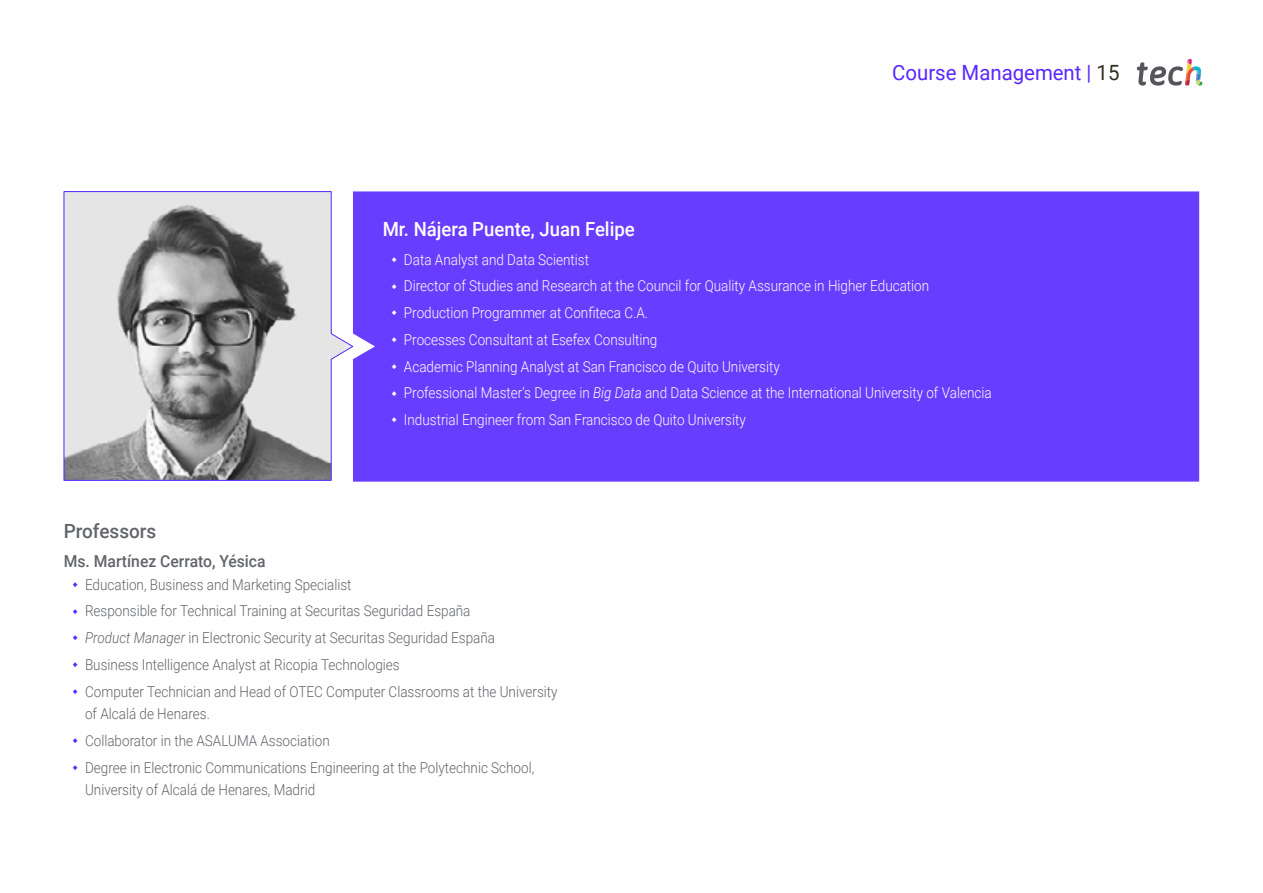
<style>
.page{position:relative;width:1263px;height:893px;background:#fff}
.page>*{position:absolute;margin:0;border:0;box-sizing:border-box;transform-origin:0 0}
.t1{font:21px "Roboto";color:#5927ff}
.t2{font:500 19.5px "Roboto";color:#fff;scale:.95 1}
.t3{font:500 19.5px "Roboto";color:#61646a}
.t4{font:500 16.5px "Roboto";color:#61646a;scale:.95 1}
.t5{font:300 15px/26.7px "Roboto";color:#61646a;scale:.9 1}
.t6{font:300 15px/26.7px "Roboto";color:#fff;scale:.9 1}
.s1{color:#312e20}
.s2{font-style:italic}
</style>
<div class="page">
<div style="left:353px;top:191px;width:846px;height:291px;background:#693dff"></div>
<svg style="left:64px;top:191px;width:289px;height:290px;background:#b6b5b8"></svg>
<svg style="left:1137px;top:59px;width:65px;height:27px"></svg>
<svg style="left:392px;top:257px;width:5px;height:5px"></svg>
<svg style="left:392px;top:284px;width:5px;height:5px"></svg>
<svg style="left:392px;top:310px;width:5px;height:5px"></svg>
<svg style="left:392px;top:337px;width:5px;height:5px"></svg>
<svg style="left:392px;top:364px;width:5px;height:5px"></svg>
<svg style="left:392px;top:391px;width:5px;height:5px"></svg>
<svg style="left:392px;top:417px;width:5px;height:5px"></svg>
<h1 class="t1" style="left:892px;top:57px;width:229px">Course Management | <span class="s1">15</span></h1>
<h2 class="t2" style="left:383px;top:215px;width:267px">Mr. Nájera Puente, Juan Felipe</h2>
<p class="t6" style="left:404px;top:245px;width:654px">Data Analyst and Data Scientist<br>Director of Studies and Research at the Council for Quality Assurance in Higher Education Production Programmer at Confiteca C.A.<br>Processes Consultant at Esefex Consulting<br>Academic Planning Analyst at San Francisco de Quito University<br>Professional Master's Degree in <span class="s2">Big Data</span> and Data Science at the International University of Valencia Industrial Engineer from San Francisco de Quito University</p>
<h2 class="t3" style="left:64px;top:517px;width:94px">Professors</h2>
<p class="t4" style="left:64px;top:550px;width:214px">Ms. Martínez Cerrato, Yésica</p>
<p class="t5" style="left:85px;top:570px;width:527px">Education, Business and Marketing Specialist<br>Responsible for Technical Training at Securitas Seguridad España<br><span class="s2">Product Manager</span> in Electronic Security at Securitas Seguridad España<br>Business Intelligence Analyst at Ricopia Technologies<br>Computer Technician and Head of OTEC Computer Classrooms at the University</p>
<p class="t5" style="left:85px;top:700px;width:501px">of Alcalá de Henares.<br>Collaborator in the ASALUMA Association<br>Degree in Electronic Communications Engineering at the Polytechnic School,</p>
<p class="t5" style="left:85px;top:776px;width:257px">University of Alcalá de Henares, Madrid</p>
</div>
